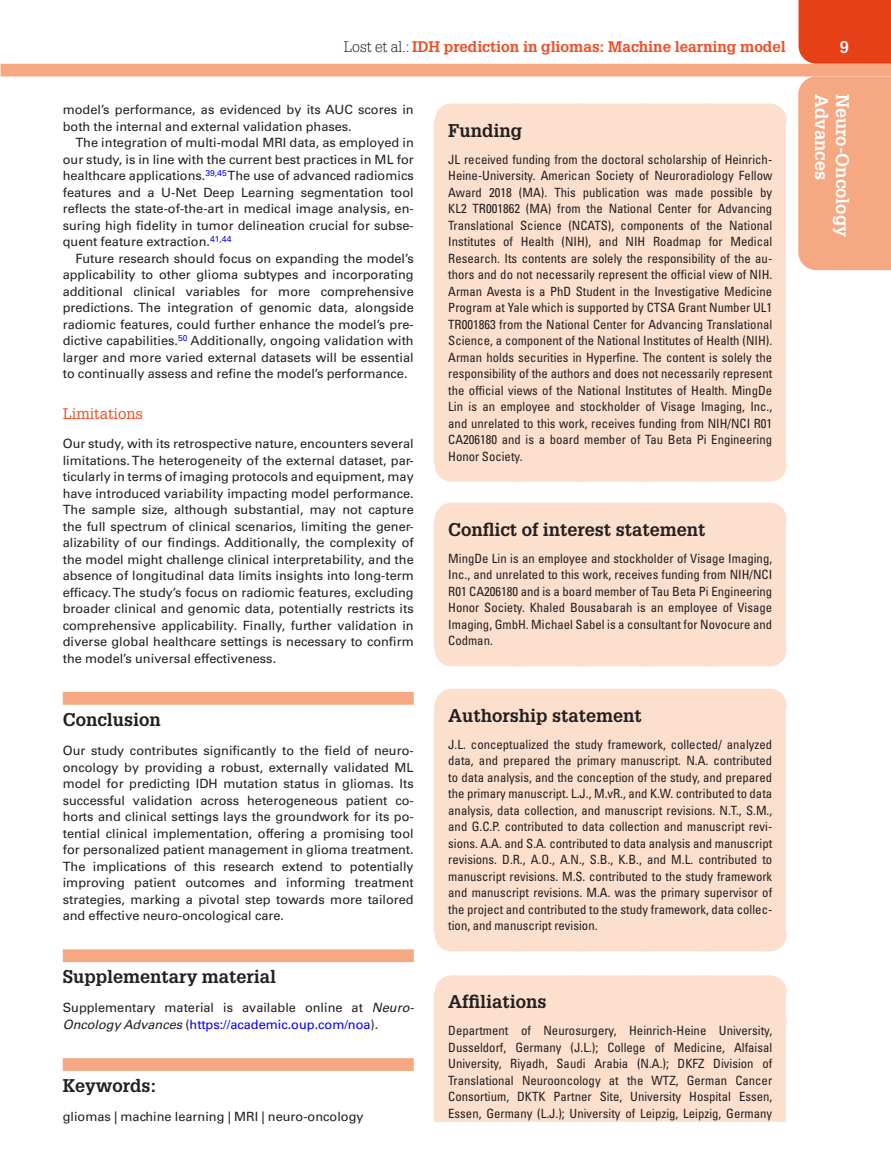
<style>
.page{position:relative;width:891px;height:1175px;background:#fff}
.page>*{position:absolute;margin:0;border:0;box-sizing:border-box;transform-origin:0 0}
.EM_Head{font:700 18px "Glypha LT Std";color:#231f20}
.t1{font:18px "Glypha LT Std Bold 3";color:#fff}
.Supp_Head{font:700 18px "Glypha LT Std";color:#231f20}
.t2{font:700 16.5px "Glypha LT Std";color:#fff}
.t3{font:15px "Glypha LT Std Bold 4";color:#f04b22}
.t4{font:15px "Glypha LT Std";color:#f04b22}
.EM_Text{font:condensed 12.75px/16.5px "Univers LT Std";color:#231f20;text-align:justify}
.Text{font:12.75px/16.5px "Univers LT Std";color:#231f20;text-align:justify}
.TextInd{font:12.75px/16.5px "Univers LT Std";color:#231f20;text-align:justify}
.EM_Text_Aff{font:condensed 12.75px/16.5px "Univers LT Std";color:#231f20;text-align:justify}
.Supp_Text{font:12.75px/16.5px "Univers LT Std";color:#231f20}
.s1{font-family:"Glypha LT Std Light 2";color:#231f20}
.s2{font-style:italic}
.s3{color:#00f}
</style>
<div class="page">
<div style="left:798px;top:76px;width:93px;height:194px;background:#f5a882"></div>
<div style="left:799px;top:0;width:92px;height:64px;background:#e73f18"></div>
<div style="left:1px;top:64px;width:890px;height:12px;background:#f5a882"></div>
<div style="left:63px;top:692px;width:351px;height:12px;background:#f5a882"></div>
<div style="left:63px;top:949px;width:351px;height:13px;background:#f5a882"></div>
<div style="left:63px;top:1058px;width:351px;height:12px;background:#f5a882"></div>
<div style="left:435px;top:121px;width:351px;height:33px;background:#fcdfcd"></div>
<div style="left:451px;top:104px;width:318px;height:32px;background:#fcdfcd"></div>
<hr style="left:769px;top:104px;width:1px;height:32px;background:#fcdfcd">
<div style="left:435px;top:151px;width:351px;height:313px;background:#fcdfcd"></div>
<div style="left:451px;top:448px;width:318px;height:34px;background:#fcdfcd"></div>
<svg style="left:519px;top:481px;width:218px;height:1px"></svg>
<hr style="left:769px;top:448px;width:1px;height:34px;background:#fcdfcd">
<div style="left:435px;top:520px;width:351px;height:33px;background:#fcdfcd"></div>
<div style="left:451px;top:502px;width:318px;height:34px;background:#fcdfcd"></div>
<svg style="left:515px;top:502px;width:222px;height:1px"></svg>
<hr style="left:769px;top:502px;width:1px;height:34px;background:#fcdfcd">
<div style="left:435px;top:550px;width:351px;height:99px;background:#fcdfcd"></div>
<div style="left:451px;top:633px;width:318px;height:33px;background:#fcdfcd"></div>
<hr style="left:769px;top:633px;width:1px;height:33px;background:#fcdfcd">
<div style="left:435px;top:706px;width:351px;height:33px;background:#fcdfcd"></div>
<div style="left:451px;top:688px;width:318px;height:34px;background:#fcdfcd"></div>
<svg style="left:515px;top:688px;width:222px;height:1px"></svg>
<hr style="left:769px;top:688px;width:1px;height:34px;background:#fcdfcd">
<div style="left:435px;top:736px;width:351px;height:198px;background:#fcdfcd"></div>
<div style="left:451px;top:918px;width:318px;height:33px;background:#fcdfcd"></div>
<hr style="left:769px;top:918px;width:1px;height:33px;background:#fcdfcd">
<div style="left:435px;top:992px;width:351px;height:33px;background:#fcdfcd"></div>
<div style="left:451px;top:975px;width:318px;height:33px;background:#fcdfcd"></div>
<hr style="left:769px;top:975px;width:1px;height:33px;background:#fcdfcd">
<div style="left:435px;top:1023px;width:351px;height:98px;background:#fcdfcd"></div>
<svg style="left:516px;top:975px;width:221px;height:1px"></svg>
<p class="t3" style="left:344px;top:37px;width:443px"><span class="s1">Lost et al.:</span> IDH prediction in gliomas: Machine learning model</p>
<p class="t2" style="left:840px;top:37px;width:11px">9</p>
<p class="TextInd" style="left:63px;top:102px;width:352px">model’s performance, as evidenced by its AUC scores in both the internal and external validation phases.</p>
<p class="TextInd" style="left:63px;top:135px;width:353px;text-indent:13px">The integration of multi-modal MRI data, as employed in our study, is in line with the current best practices in ML for healthcare applications.<sup>39</sup><sup>,</sup><sup>45</sup> The use of advanced radiomics features and a U-Net Deep Learning segmentation tool reflects the state-of-the-art in medical image analysis, en&shy;suring high fidelity in tumor delineation crucial for subse&shy;quent feature extraction.<sup>41</sup><sup>,</sup><sup>44</sup></p>
<p class="TextInd" style="left:63px;top:250px;width:353px;text-indent:13px">Future research should focus on expanding the model’s applicability to other glioma subtypes and incorporating additional clinical variables for more comprehensive predictions. The integration of genomic data, alongside radiomic features, could further enhance the model’s pre&shy;dictive capabilities.<sup>50</sup> Additionally, ongoing validation with larger and more varied external datasets will be essential to continually assess and refine the model’s performance.</p>
<h3 class="t4" style="left:63px;top:404px;width:82px">Limitations</h3>
<p class="Text" style="left:63px;top:435px;width:353px">Our study, with its retrospective nature, encounters several limitations. The heterogeneity of the external dataset, par&shy;ticularly in terms of imaging protocols and equipment, may have introduced variability impacting model performance.<br>The sample size, although substantial, may not capture the full spectrum of clinical scenarios, limiting the gener&shy;alizability of our findings. Additionally, the complexity of the model might challenge clinical interpretability, and the absence of longitudinal data limits insights into long-term efficacy. The study’s focus on radiomic features, excluding broader clinical and genomic data, potentially restricts its comprehensive applicability. Finally, further validation in diverse global healthcare settings is necessary to confirm the model’s universal effectiveness.</p>
<h2 class="EM_Head" style="left:63px;top:708px;width:100px">Conclusion</h2>
<p class="Text" style="left:63px;top:742px;width:353px">Our study contributes significantly to the field of neuro&shy;oncology by providing a robust, externally validated ML model for predicting IDH mutation status in gliomas. Its successful validation across heterogeneous patient co&shy;horts and clinical settings lays the groundwork for its po&shy;tential clinical implementation, offering a promising tool for personalized patient management in glioma treatment.<br>The implications of this research extend to potentially improving patient outcomes and informing treatment strategies, marking a pivotal step towards more tailored and effective neuro-oncological care.</p>
<p class="Supp_Head" style="left:63px;top:965px;width:215px">Supplementary material</p>
<p class="Supp_Text" style="left:63px;top:999px;width:353px">Supplementary material is available online at <span class="s2">Neuro-<br>Oncology Advances</span> (<span class="s3">https://academic.oup.com/noa</span>).</p>
<h2 class="EM_Head" style="left:63px;top:1074px;width:95px">Keywords:</h2>
<p class="Text" style="left:63px;top:1108px;width:302px">gliomas | machine learning | MRI | neuro-oncology</p>
<p class="EM_Head" style="left:448px;top:119px;width:76px">Funding</p>
<p class="EM_Text" style="left:448px;top:151px;width:326px">JL received funding from the doctoral scholarship of Heinrich-Heine-University. American Society of Neuroradiology Fellow Award 2018 (MA). This publication was made possible by KL2 TR001862 (MA) from the National Center for Advancing Translational Science (NCATS), components of the National Institutes of Health (NIH), and NIH Roadmap for Medical Research. Its contents are solely the responsibility of the au&shy;thors and do not necessarily represent the official view of NIH.<br>Arman Avesta is a PhD Student in the Investigative Medicine Program at Yale which is supported by CTSA Grant Number UL1<br>TR001863 from the National Center for Advancing Translational Science, a component of the National Institutes of Health (NIH).<br>Arman holds securities in Hyperfine. The content is solely the responsibility of the authors and does not necessarily represent the official views of the National Institutes of Health. MingDe Lin is an employee and stockholder of Visage Imaging, Inc., and unrelated to this work, receives funding from NIH/NCI R01<br>CA206180 and is a board member of Tau Beta Pi Engineering Honor Society.</p>
<p class="EM_Head" style="left:448px;top:518px;width:259px">Conflict of interest statement</p>
<p class="EM_Text" style="left:448px;top:550px;width:326px">MingDe Lin is an employee and stockholder of Visage Imaging, Inc., and unrelated to this work, receives funding from NIH/NCI R01 CA206180 and is a board member of Tau Beta Pi Engineering Honor Society. Khaled Bousabarah is an employee of Visage Imaging, GmbH. Michael Sabel is a consultant for Novocure and Codman.</p>
<p class="EM_Head" style="left:448px;top:704px;width:195px">Authorship statement</p>
<p class="EM_Text" style="left:448px;top:736px;width:326px">J.L. conceptualized the study framework, collected/ analyzed data, and prepared the primary manuscript. N.A. contributed to data analysis, and the conception of the study, and prepared the primary manuscript. L.J., M.vR., and K.W. contributed to data analysis, data collection, and manuscript revisions. N.T., S.M., and G.C.P. contributed to data collection and manuscript revi&shy;sions. A.A. and S.A. contributed to data analysis and manuscript revisions. D.R., A.O., A.N., S.B., K.B., and M.L. contributed to manuscript revisions. M.S. contributed to the study framework and manuscript revisions. M.A. was the primary supervisor of the project and contributed to the study framework, data collec&shy;tion, and manuscript revision.</p>
<p class="EM_Head" style="left:448px;top:990px;width:100px">Affiliations</p>
<p class="EM_Text_Aff" style="left:448px;top:1022px;width:326px">Department of Neurosurgery, Heinrich-Heine University, Dusseldorf, Germany (J.L.); College of Medicine, Alfaisal University, Riyadh, Saudi Arabia (N.A.); DKFZ Division of Translational Neurooncology at the WTZ, German Cancer Consortium, DKTK Partner Site, University Hospital Essen, Essen, Germany (L.J.); University of Leipzig, Leipzig, Germany</p>
<h1 class="t1" style="left:833px;top:94px;width:88px;rotate:90deg">Advances</h1>
<h1 class="t1" style="left:854px;top:94px;width:145px;rotate:90deg">Neuro-Oncology</h1>
</div>
